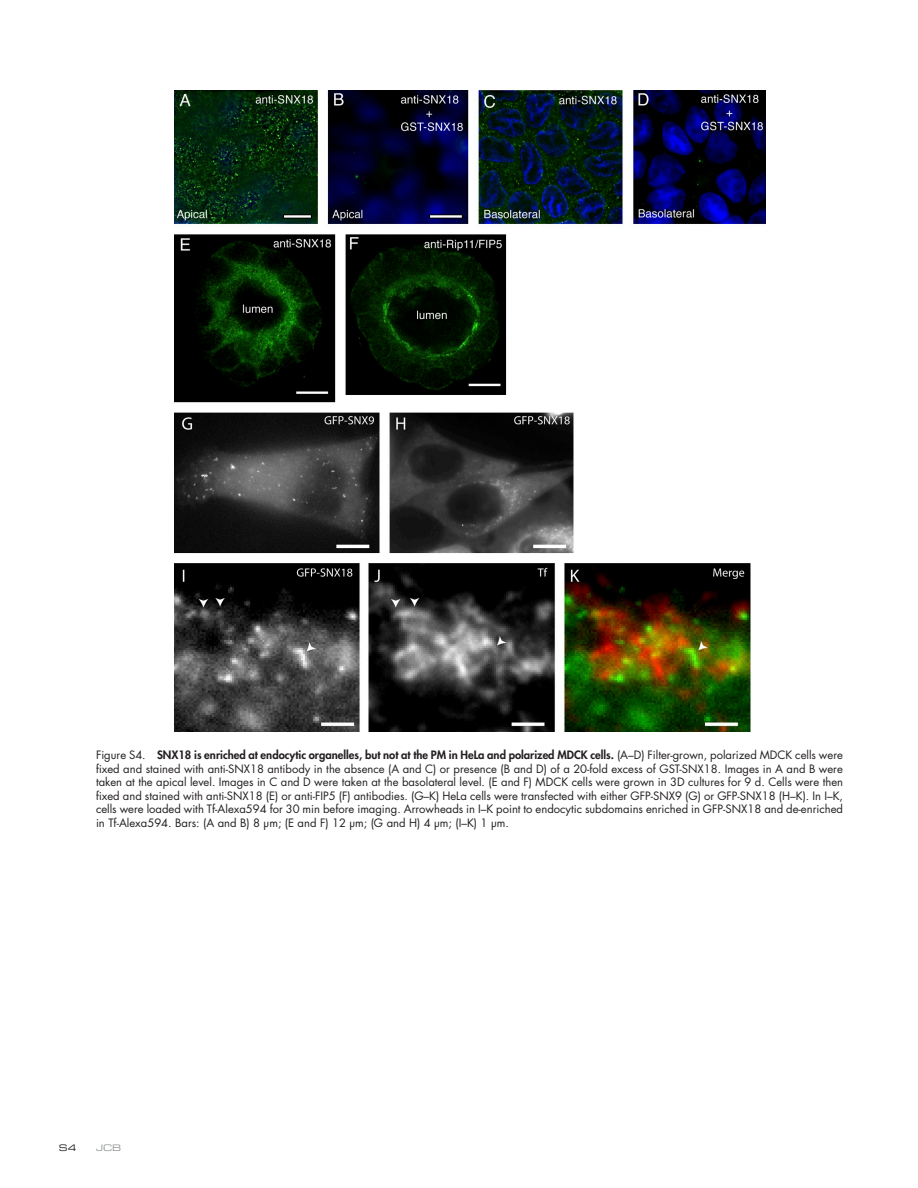
<style>
.page{position:relative;width:918px;height:1188px;background:#fff}
.page>*{position:absolute;margin:0;border:0;box-sizing:border-box;transform-origin:0 0}
.t1{font:11.25px/13.5px "Futura Std";color:#231f20;text-align:justify}
.t2{font:9px "Eurostile LT Std Ex 2";color:#949698}
.t3{font:9px "Eurostile LT Std Ex 2";color:#231f20}
.s1{font-weight:800}
</style>
<div class="page">
<img style="left:174px;top:90px;width:591px;height:642px">
<p class="t1" style="left:96px;top:748px;width:749px">Figure S4. <span class="s1">SNX18 is enriched at endocytic organelles, but not at the PM in HeLa and polarized MDCK cells.</span> (A–D) Filter-grown, polarized MDCK cells were fixed and stained with anti-SNX18 antibody in the absence (A and C) or presence (B and D) of a 20-fold excess of GST-SNX18. Images in A and B were taken at the apical level. Images in C and D were taken at the basolateral level. (E and F) MDCK cells were grown in 3D cultures for 9 d. Cells were then fixed and stained with anti-SNX18 (E) or anti-FIP5 (F) antibodies. (G–K) HeLa cells were transfected with either GFP-SNX9 (G) or GFP-SNX18 (H–K). In I–K, cells were loaded with Tf-Alexa594 for 30 min before imaging. Arrowheads in I–K point to endocytic subdomains enriched in GFP-SNX18 and de-enriched in Tf-Alexa594. Bars: (A and B) 8 µm; (E and F) 12 µm; (G and H) 4 µm; (I–K) 1 µm.</p>
<p class="t3" style="left:59px;top:1142px;width:19px">S4</p>
<p class="t2" style="left:96px;top:1142px;width:27px">JCB</p>
</div>
